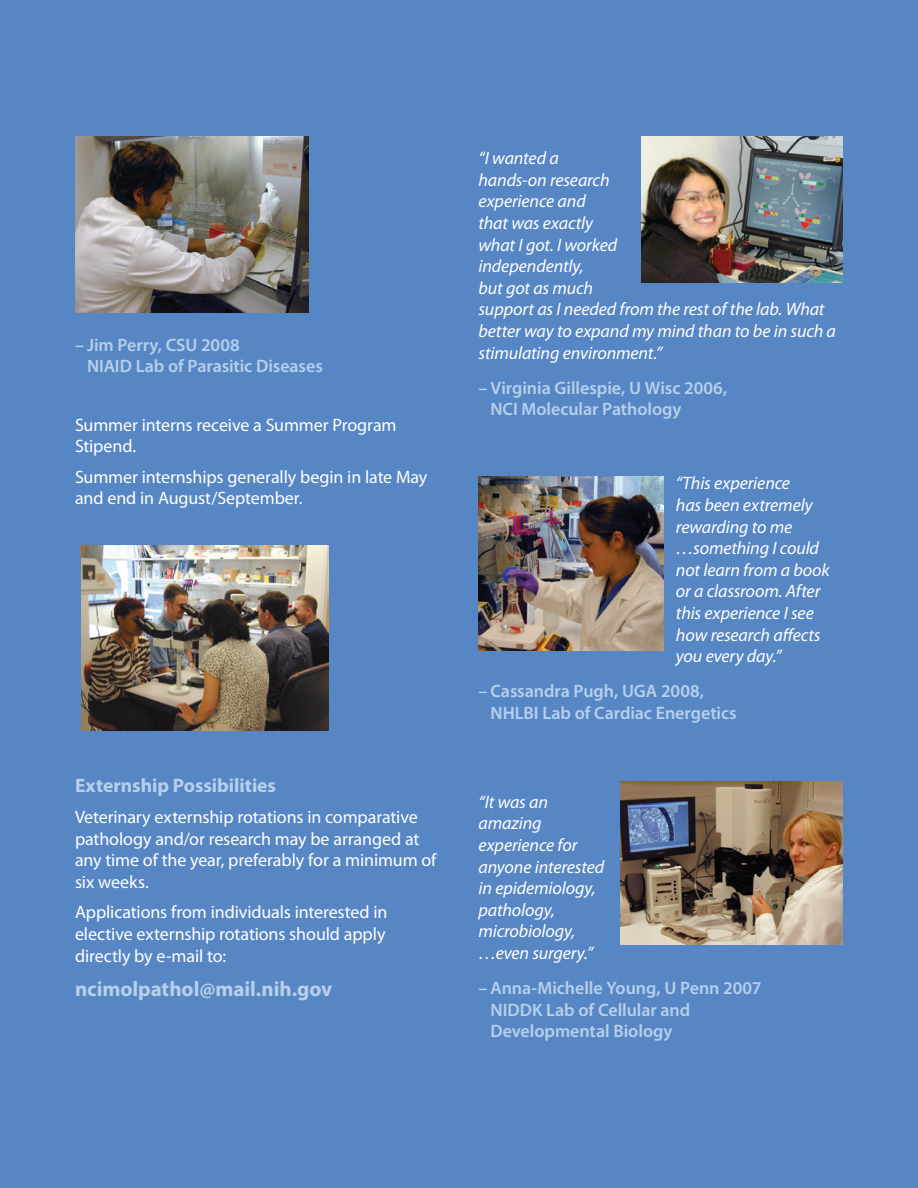
<style>
.page{position:relative;width:918px;height:1188px;background:#5786c5}
.page>*{position:absolute;margin:0;border:0;box-sizing:border-box;transform-origin:0 0}
.t1{font:700 21px "Myriad Pro";color:#b7d0ec}
.t2{font:700 19.5px "Myriad Pro";color:#b7d0ec}
.t3{font:italic 18px/21.6px "Myriad Pro";letter-spacing:-.01em;color:#fff}
.t4{font:18px/21.6px "Myriad Pro";letter-spacing:-.01em;color:#fff}
.t5{font:600 18px/21.6px "Myriad Pro";letter-spacing:-.005em;color:#b7d0ec}
</style>
<div class="page">
<img style="left:75px;top:137px;width:234px;height:175px">
<img style="left:81px;top:545px;width:247px;height:186px">
<img style="left:641px;top:137px;width:202px;height:146px">
<img style="left:478px;top:477px;width:186px;height:174px">
<img style="left:621px;top:782px;width:222px;height:163px">
<p class="t5" style="left:87px;top:334px;width:237px;text-indent:-12px">– Jim Perry, CSU 2008<br>NIAID Lab of Parasitic Diseases</p>
<p class="t4" style="left:75px;top:414px;width:323px">Summer interns receive a Summer Program<br>Stipend.</p>
<p class="t4" style="left:75px;top:466px;width:354px">Summer internships generally begin in late May and end in August/September.</p>
<p class="t2" style="left:75px;top:775px;width:203px">Externship Possibilities</p>
<p class="t4" style="left:75px;top:806px;width:363px">Veterinary externship rotations in comparative pathology and/or research may be arranged at any time of the year, preferably for a minimum of six weeks.</p>
<p class="t4" style="left:75px;top:902px;width:314px;text-align:justify">Applications from individuals interested in elective externship rotations should apply directly by e-mail to:</p>
<p class="t1" style="left:75px;top:977px;width:259px">ncimolpathol@mail.nih.gov</p>
<p class="t3" style="left:478px;top:148px;width:359px">“I wanted a<br>hands-on research<br>experience and<br>that was exactly<br>what I got. I worked<br>independently,<br>but got as much<br>support as I needed from the rest of the lab. What better way to expand my mind than to be in such a stimulating environment.”</p>
<p class="t5" style="left:490px;top:377px;width:238px;text-indent:-12px">– Virginia Gillespie, U Wisc 2006,<br>NCI Molecular Pathology</p>
<p class="t3" style="left:676px;top:473px;width:155px">“This experience<br>has been extremely rewarding to me …something I could not learn from a book or a classroom. After this experience I see how research affects you every day.”</p>
<p class="t5" style="left:491px;top:681px;width:248px;text-indent:-12px">– Cassandra Pugh, UGA 2008,<br>NHLBI Lab of Cardiac Energetics</p>
<p class="t3" style="left:478px;top:791px;width:127px">“It was an amazing experience for anyone interested in epidemiology, pathology, microbiology, …even surgery.”</p>
<p class="t5" style="left:491px;top:978px;width:272px;text-indent:-12px">– Anna-Michelle Young, U Penn 2007<br>NIDDK Lab of Cellular and<br>Developmental Biology</p>
</div>
